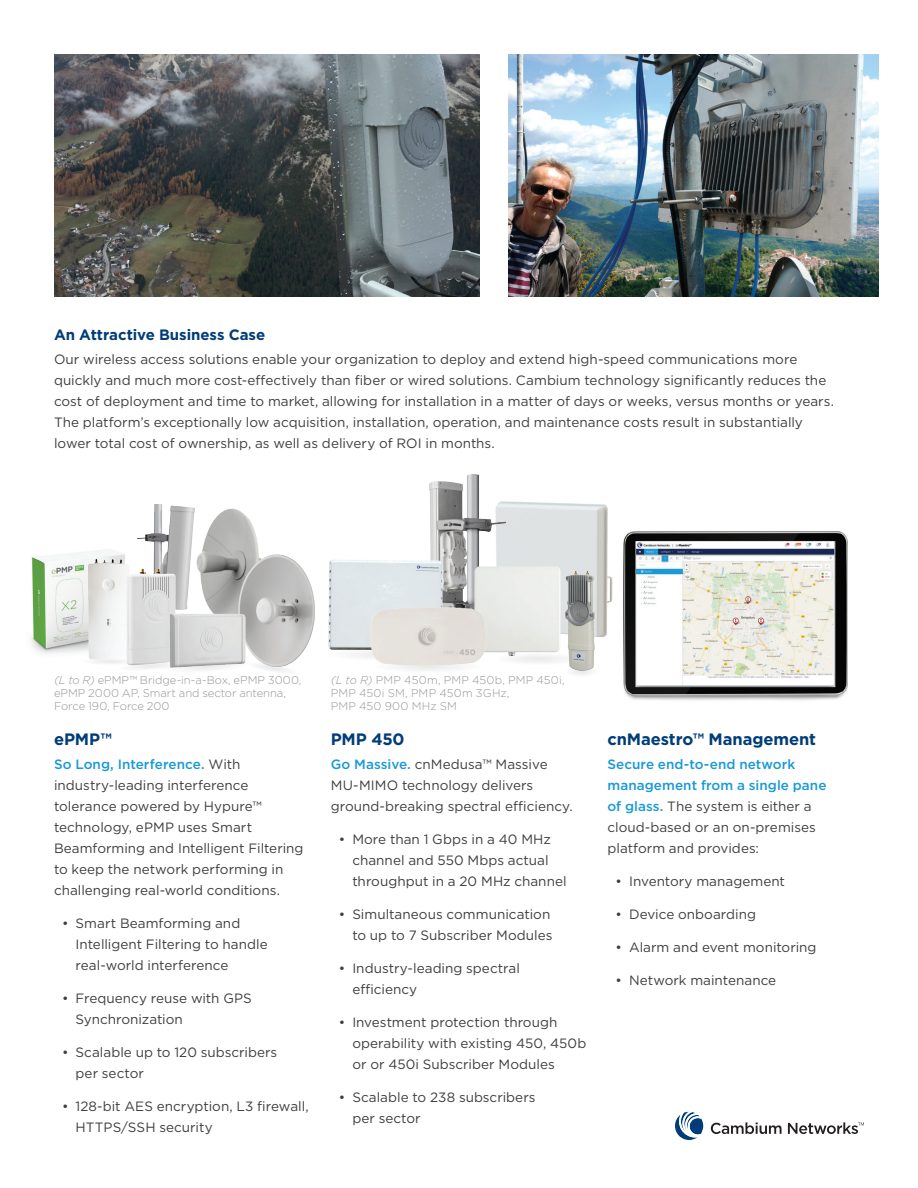
<style>
.page{position:relative;width:918px;height:1188px;background:#fff}
.page>*{position:absolute;margin:0;border:0;box-sizing:border-box;transform-origin:0 0}
.t1{font:700 16.5px "Gotham";letter-spacing:-.005em;color:#003d78}
.t2{font:700 15px "Gotham";letter-spacing:-.005em;color:#003d78}
.t3{font:13.5px/21px "Gotham";color:#3e3e3f}
.t4{font:300 11.25px/12.8px "Gotham";letter-spacing:.005em;color:#939598}
.s1{font-style:italic}
.s2{font-weight:500;color:#1999d6}
</style>
<div class="page">
<img style="left:31px;top:549px;width:94px;height:105px">
<div style="left:82px;top:657px;width:54px;height:8px;background:#f5f5f6"></div>
<img style="left:84px;top:556px;width:41px;height:106px">
<img style="left:512px;top:501px;width:101px;height:136px">
<img style="left:623px;top:532px;width:225px;height:169px">
<img style="left:508px;top:54px;width:371px;height:243px">
<svg style="left:711px;top:1122px;width:71px;height:12px"></svg>
<svg style="left:788px;top:1122px;width:76px;height:12px"></svg>
<svg style="left:675px;top:1112px;width:28px;height:28px"></svg>
<img style="left:54px;top:54px;width:426px;height:243px">
<img style="left:429px;top:474px;width:83px;height:132px">
<img style="left:328px;top:555px;width:121px;height:101px">
<div style="left:495px;top:652px;width:86px;height:13px;background:#f7f7f7"></div>
<div style="left:565px;top:666px;width:32px;height:11px;background:#f7f8f8"></div>
<img style="left:471px;top:561px;width:93px;height:99px">
<img style="left:559px;top:567px;width:43px;height:106px">
<img style="left:137px;top:504px;width:48px;height:93px">
<img style="left:185px;top:506px;width:74px;height:91px">
<img style="left:235px;top:549px;width:80px;height:107px">
<img style="left:117px;top:561px;width:64px;height:95px">
<div style="left:373px;top:660px;width:108px;height:13px;background:#f7f7f8"></div>
<img style="left:369px;top:606px;width:116px;height:60px">
<svg style="left:117px;top:656px;width:183px;height:16px"></svg>
<img style="left:166px;top:597px;width:85px;height:75px">
<p class="t2" style="left:54px;top:325px;width:213px">An Attractive Business Case</p>
<p class="t3" style="left:54px;top:349px;width:782px">Our wireless access solutions enable your organization to deploy and extend high-speed communications more quickly and much more cost-effectively than fiber or wired solutions. Cambium technology significantly reduces the cost of deployment and time to market, allowing for installation in a matter of days or weeks, versus months or years.<br>The platform’s exceptionally low acquisition, installation, operation, and maintenance costs result in substantially lower total cost of ownership, as well as delivery of ROI in months.</p>
<p class="t4" style="left:54px;top:673px;width:249px"><span class="s1">(L to R)</span> ePMP™ Bridge-in-a-Box, ePMP 3000, ePMP 2000 AP, Smart and sector antenna,<br>Force 190, Force 200</p>
<p class="t4" style="left:331px;top:673px;width:235px"><span class="s1">(L to R)</span> PMP 450m, PMP 450b, PMP 450i,<br>PMP 450i SM, PMP 450m 3GHz,<br>PMP 450 900 MHz SM</p>
<p class="t1" style="left:54px;top:728px;width:59px">ePMP™</p>
<p class="t3" style="left:54px;top:754px;width:251px"><span class="s2">So Long, Interference.</span> With industry-leading interference tolerance powered by Hypure™ technology, ePMP uses Smart<br>Beamforming and Intelligent Filtering to keep the network performing in challenging real-world conditions.</p>
<p class="t3" style="left:76px;top:913px;width:194px;text-indent:-14px">• Smart Beamforming and<br>Intelligent Filtering to handle real-world interference</p>
<p class="t3" style="left:76px;top:988px;width:178px;text-indent:-14px">• Frequency reuse with GPS<br>Synchronization</p>
<p class="t3" style="left:76px;top:1041px;width:203px;text-indent:-13px">• Scalable up to 120 subscribers per sector</p>
<p class="t3" style="left:76px;top:1095px;width:235px;text-indent:-14px">• 128-bit AES encryption, L3 firewall,<br>HTTPS/SSH security</p>
<p class="t1" style="left:331px;top:728px;width:75px">PMP 450</p>
<p class="t3" style="left:331px;top:754px;width:244px"><span class="s2">Go Massive.</span> cnMedusa™ Massive<br>MU-MIMO technology delivers ground-breaking spectral efficiency.</p>
<p class="t3" style="left:352px;top:829px;width:216px;text-indent:-14px">• More than 1 Gbps in a 40 MHz channel and 550 Mbps actual throughput in a 20 MHz channel</p>
<p class="t3" style="left:339px;top:903px;width:215px;text-align:right">• Simultaneous communication to up to 7 Subscriber Modules</p>
<p class="t3" style="left:352px;top:957px;width:169px;text-indent:-14px">• Industry-leading spectral efficiency</p>
<p class="t3" style="left:352px;top:1011px;width:235px;text-indent:-14px">• Investment protection through operability with existing 450, 450b or or 450i Subscriber Modules</p>
<p class="t3" style="left:352px;top:1086px;width:185px;text-indent:-14px">• Scalable to 238 subscribers per sector</p>
<p class="t1" style="left:608px;top:728px;width:210px">cnMaestro™ Management</p>
<p class="t3" style="left:608px;top:754px;width:221px"><span class="s2">Secure end-to-end network management from a single pane of glass.</span> The system is either a cloud-based or an on-premises platform and provides:</p>
<p class="t3" style="left:616px;top:871px;width:171px">• Inventory management</p>
<p class="t3" style="left:616px;top:903px;width:142px">• Device onboarding</p>
<p class="t3" style="left:616px;top:936px;width:202px">• Alarm and event monitoring</p>
<p class="t3" style="left:616px;top:969px;width:162px">• Network maintenance</p>
</div>
